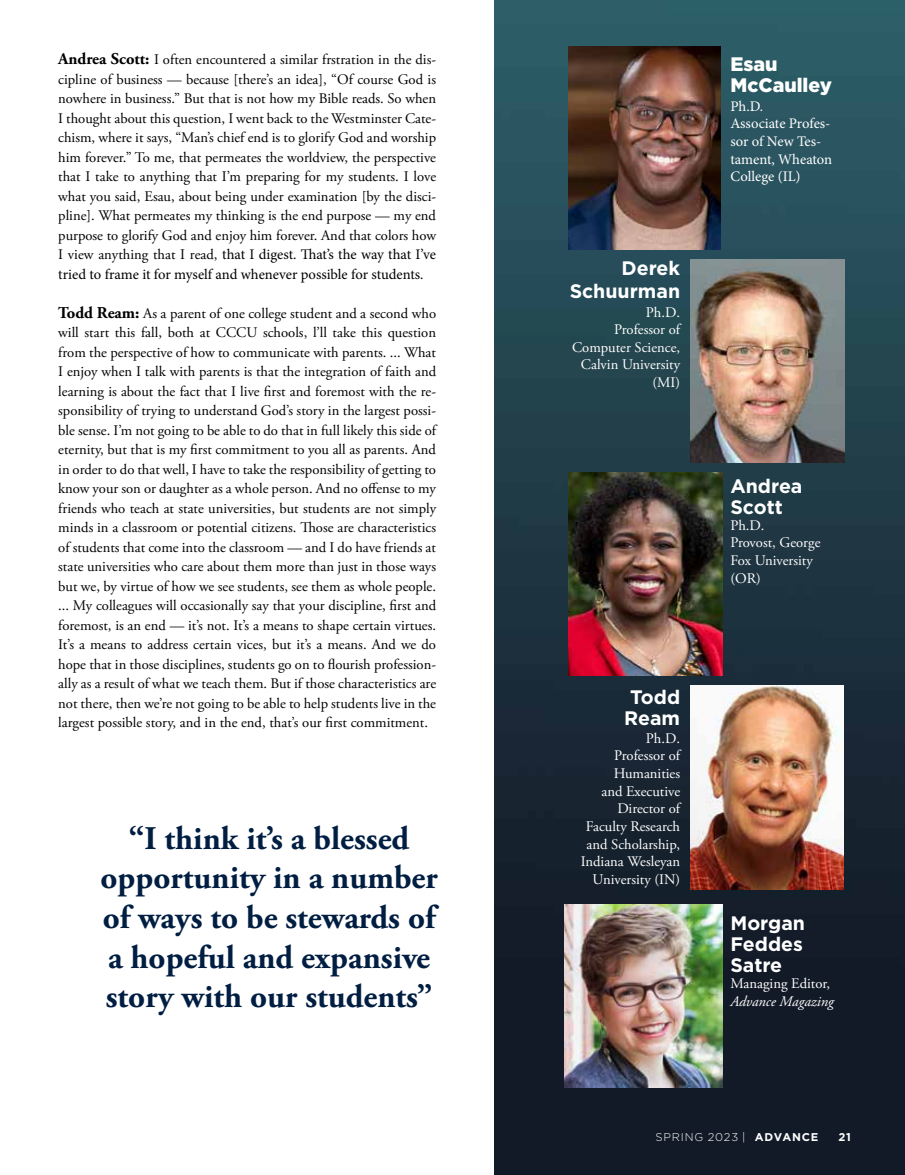
<style>
.page{position:relative;width:905px;height:1175px;background:#fff}
.page>*{position:absolute;margin:0;border:0;box-sizing:border-box;transform-origin:0 0}
.t1{font:700 33px/39.6px "Adobe Garamond Pro";color:#001e42;text-align:center}
.t2{font:700 19.5px/21px "Gotham";color:#fff;text-align:right}
.t3{font:900 19.5px/21px "Gotham";color:#fff}
.t4{font:14.7px/19.5px "Adobe Garamond Pro";color:#000;text-align:justify}
.t5{font:14.7px/17.5px "Adobe Garamond Pro";color:#fff;text-align:right}
.t6{font:14.7px/19.5px "Minion Pro";letter-spacing:-.005em;color:#000}
.t7{font:14.7px/17.5px "Minion Pro";letter-spacing:-.005em;color:#fff}
.t8{font:italic 14.7px "Adobe Garamond Pro";color:#fff}
.t9{font:300 11.25px "Gotham";letter-spacing:.075em;color:#fff}
.t10{font:700 11.25px "Gotham";color:#fff}
.s1{font-weight:700;font-size:16.5px}
.s2{font-family:"Adobe Garamond Pro"}
.s3{font-weight:700}
</style>
<div class="page">
<img style="left:495px;top:0;width:409px;height:1174px">
<img style="left:568px;top:46px;width:152px;height:204px">
<img style="left:690px;top:259px;width:154px;height:204px">
<img style="left:568px;top:472px;width:154px;height:204px">
<img style="left:690px;top:685px;width:153px;height:204px">
<img style="left:564px;top:904px;width:158px;height:183px">
<p class="t4" style="left:58px;top:50px;width:379px"><span class="s1">Andrea Scott:</span> I often encountered a similar frstration in the dis&shy;cipline of business — because [there’s an idea], “Of course God is nowhere in business.” But that is not how my Bible reads. So when I thought about this question, I went back to the Westminster Cate&shy;chism, where it says, “Man’s chief end is to glorify God and worship him forever.” To me, that permeates the worldview, the perspective that I take to anything that I’m preparing for my students. I love what you said, Esau, about being under examination [by the disci&shy;pline]. What permeates my thinking is the end purpose — my end purpose to glorify God and enjoy him forever. And that colors how</p>
<p class="t6" style="left:58px;top:245px;width:379px"><span class="s2">I view anything that I read,</span> that I digest. That’s the way that I’ve tried to frame it for myself and whenever possible for students.</p>
<p class="t4" style="left:58px;top:304px;width:379px"><span class="s1">Todd Ream:</span> As a parent of one college student and a second who will start this fall, both at CCCU schools, l’ll take this question from the perspective of how to communicate with parents. ... What I enjoy when I talk with parents is that the integration of faith and learning is about the fact that I live first and foremost with the re&shy;sponsibility of trying to understand God’s story in the largest possi&shy;ble sense. I’m not going to be able to do that in full likely this side of eternity, but that is my first commitment to you all as parents. And in order to do that well, I have to take the responsibility of getting to know your son or daughter as a whole person. And no offense to my friends who teach at state universities, but students are not simply minds in a classroom or potential citizens. Those are characteristics of students that come into the classroom — and I do have friends at state universities who care about them more than just in those ways but we, by virtue of how we see students, see them as whole people. ... My colleagues will occasionally say that your discipline, first and foremost, is an end — it’s not. It’s a means to shape certain virtues.<br>It’s a means to address certain vices, but it’s a means. And we do hope that in those disciplines, students go on to flourish profession&shy;ally as a result of what we teach them. But if those characteristics are not there, then we’re not going to be able to help students live in the largest possible story, and in the end, that’s our first commitment.</p>
<h1 class="t1" style="left:100px;top:819px;width:339px">“I think it’s a blessed opportunity in a number of ways to be stewards of a hopeful and expansive story with our students”</h1>
<h2 class="t3" style="left:730px;top:53px;width:103px">Esau<br>McCaulley</h2>
<h2 class="t2" style="left:569px;top:256px;width:112px;line-height:23.4px">Derek<br>Schuurman</h2>
<p class="t5" style="left:572px;top:304px;width:110px">Ph.D.<br>Professor of<br>Computer Science,<br>Calvin University (MI)</p>
<h2 class="t2" style="left:624px;top:686px;width:57px;text-align:center">Todd<br>Ream</h2>
<p class="t5" style="left:580px;top:730px;width:101px">Ph.D.<br>Professor of<br>Humanities<br>and Executive<br>Director of<br>Faculty Research and Scholarship,<br>Indiana Wesleyan<br>University (IN)</p>
<p class="t7" style="left:730px;top:97px;width:103px">Ph.D.<br>Associate Profes&shy;sor of New Tes&shy;tament, Wheaton<br>College (IL)</p>
<h2 class="t2" style="left:730px;top:475px;width:74px;text-align:left">Andrea<br>Scott</h2>
<p class="t5" style="left:730px;top:516px;width:92px;text-align:left">Ph.D.<br>Provost, George<br>Fox University (OR)</p>
<h2 class="t2" style="left:730px;top:912px;width:76px;text-align:justify">Morgan Feddes Satre</h2>
<p class="t5" style="left:730px;top:975px;width:101px">Managing Editor,</p>
<p class="t8" style="left:730px;top:992px;width:105px">Advance Magazing</p>
<p class="t9" style="left:655px;top:1129px;width:164px">SPRING 2023 | <span class="s3">ADVANCE</span></p>
<p class="t10" style="left:838px;top:1129px;width:14px">21</p>
</div>
